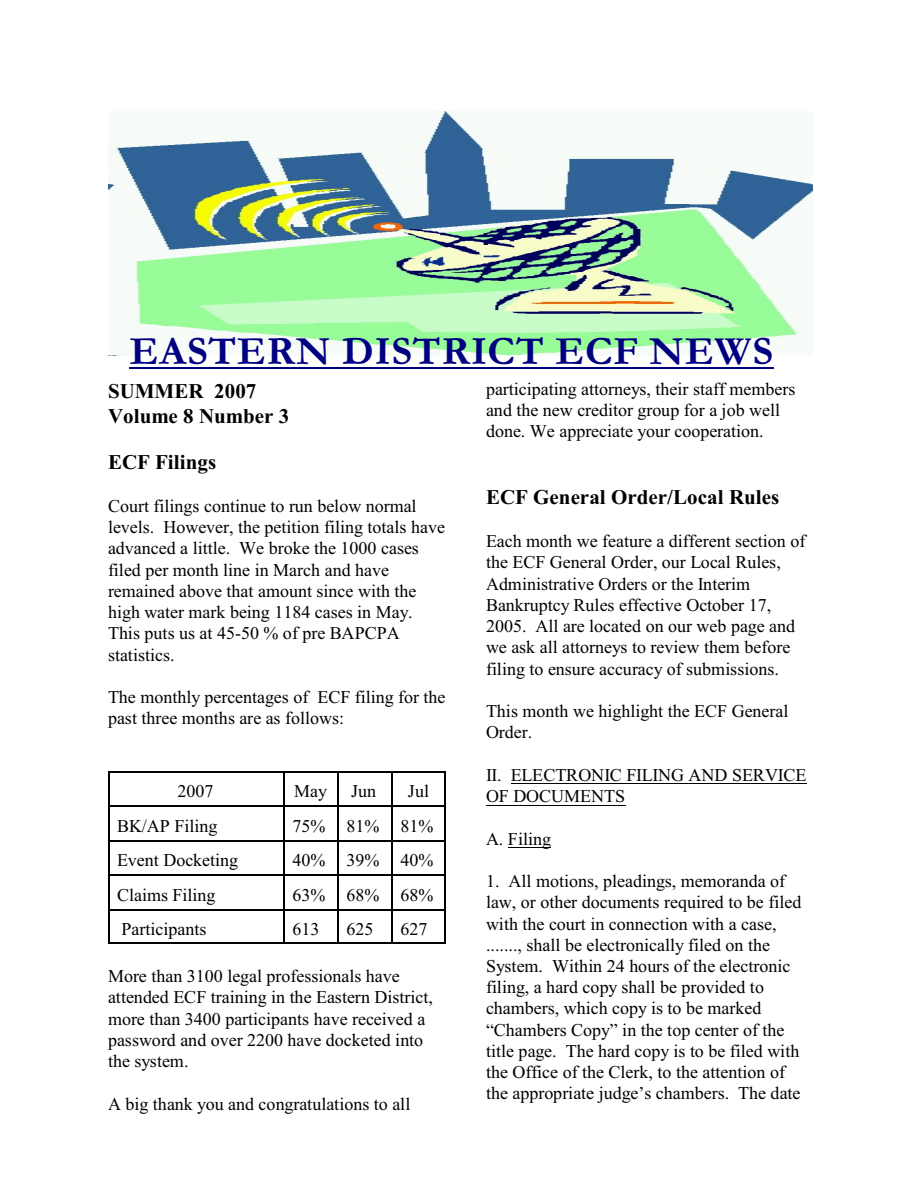
<style>
.page{position:relative;width:918px;height:1188px;background:#fff}
.page>*{position:absolute;margin:0;border:0;box-sizing:border-box;transform-origin:0 0}
.t1{font:700 40.5px "Garamond";letter-spacing:.025em;color:#000080}
.t2{font:700 21px/24.9px "Times New Roman";letter-spacing:.005em;color:#000}
.t3{font:18px/21.3px "Times New Roman";color:#000}
</style>
<div class="page">
<hr style="left:108px;top:771px;width:1px;height:34px;background:#000">
<hr style="left:108px;top:771px;width:175px;height:1px;background:#000">
<hr style="left:284px;top:771px;width:1px;height:34px;background:#000">
<hr style="left:284px;top:771px;width:53px;height:1px;background:#000">
<hr style="left:338px;top:771px;width:1px;height:34px;background:#000">
<hr style="left:338px;top:771px;width:53px;height:1px;background:#000">
<hr style="left:392px;top:771px;width:1px;height:34px;background:#000">
<hr style="left:444px;top:771px;width:1px;height:34px;background:#000">
<hr style="left:392px;top:771px;width:53px;height:1px;background:#000">
<hr style="left:108px;top:806px;width:1px;height:34px;background:#000">
<hr style="left:108px;top:806px;width:175px;height:1px;background:#000">
<hr style="left:284px;top:806px;width:1px;height:34px;background:#000">
<hr style="left:284px;top:806px;width:53px;height:1px;background:#000">
<hr style="left:338px;top:806px;width:1px;height:34px;background:#000">
<hr style="left:338px;top:806px;width:53px;height:1px;background:#000">
<hr style="left:392px;top:806px;width:1px;height:34px;background:#000">
<hr style="left:444px;top:806px;width:1px;height:34px;background:#000">
<hr style="left:392px;top:806px;width:53px;height:1px;background:#000">
<hr style="left:108px;top:840px;width:1px;height:35px;background:#000">
<hr style="left:108px;top:840px;width:175px;height:2px;background:#000">
<hr style="left:284px;top:840px;width:1px;height:35px;background:#000">
<hr style="left:284px;top:840px;width:53px;height:2px;background:#000">
<hr style="left:338px;top:840px;width:1px;height:35px;background:#000">
<hr style="left:338px;top:840px;width:53px;height:2px;background:#000">
<hr style="left:392px;top:840px;width:1px;height:35px;background:#000">
<hr style="left:444px;top:840px;width:1px;height:35px;background:#000">
<hr style="left:392px;top:840px;width:53px;height:2px;background:#000">
<hr style="left:108px;top:875px;width:1px;height:34px;background:#000">
<hr style="left:108px;top:875px;width:175px;height:1px;background:#000">
<hr style="left:284px;top:875px;width:1px;height:34px;background:#000">
<hr style="left:284px;top:875px;width:53px;height:1px;background:#000">
<hr style="left:338px;top:875px;width:1px;height:34px;background:#000">
<hr style="left:338px;top:875px;width:53px;height:1px;background:#000">
<hr style="left:392px;top:875px;width:1px;height:34px;background:#000">
<hr style="left:444px;top:875px;width:1px;height:34px;background:#000">
<hr style="left:392px;top:875px;width:53px;height:1px;background:#000">
<hr style="left:108px;top:909px;width:1px;height:35px;background:#000">
<hr style="left:108px;top:909px;width:175px;height:2px;background:#000">
<hr style="left:108px;top:942px;width:175px;height:2px;background:#000">
<hr style="left:284px;top:909px;width:1px;height:35px;background:#000">
<hr style="left:284px;top:909px;width:53px;height:2px;background:#000">
<hr style="left:284px;top:942px;width:53px;height:2px;background:#000">
<hr style="left:338px;top:909px;width:1px;height:35px;background:#000">
<hr style="left:338px;top:909px;width:53px;height:2px;background:#000">
<hr style="left:338px;top:942px;width:53px;height:2px;background:#000">
<hr style="left:392px;top:909px;width:1px;height:35px;background:#000">
<hr style="left:444px;top:909px;width:1px;height:35px;background:#000">
<hr style="left:392px;top:909px;width:53px;height:2px;background:#000">
<hr style="left:392px;top:942px;width:53px;height:2px;background:#000">
<img style="left:109px;top:112px;width:704px;height:243px">
<hr style="left:511px;top:783px;width:296px;height:1px;background:#000">
<hr style="left:486px;top:805px;width:139px;height:1px;background:#000">
<hr style="left:508px;top:847px;width:43px;height:1px;background:#000">
<hr style="left:130px;top:367px;width:644px;height:2px;background:#000080">
<h1 class="t1" style="left:130px;top:337px;width:645px">EASTERN DISTRICT ECF NEWS</h1>
<p class="t2" style="left:108px;top:381px;width:183px">SUMMER 2007<br>Volume 8 Number 3</p>
<p class="t2" style="left:108px;top:452px;width:110px">ECF Filings</p>
<p class="t3" style="left:108px;top:497px;width:339px">Court filings continue to run below normal levels. However, the petition filing totals have advanced a little. We broke the 1000 cases filed per month line in March and have remained above that amount since with the high water mark being 1184 cases in May.<br>This puts us at 45-50 % of pre BAPCPA statistics.</p>
<p class="t3" style="left:108px;top:688px;width:339px">The monthly percentages of ECF filing for the past three months are as follows:</p>
<p class="t3" style="left:178px;top:782px;width:37px">2007</p>
<p class="t3" style="left:294px;top:782px;width:34px">May</p>
<p class="t3" style="left:351px;top:782px;width:27px">Jun</p>
<p class="t3" style="left:408px;top:782px;width:23px">Jul</p>
<p class="t3" style="left:117px;top:817px;width:102px">BK/AP Filing</p>
<p class="t3" style="left:292px;top:817px;width:142px">75% 81% 81%</p>
<p class="t3" style="left:117px;top:851px;width:123px">Event Docketing</p>
<p class="t3" style="left:293px;top:851px;width:142px">40% 39% 40%</p>
<p class="t3" style="left:117px;top:886px;width:100px">Claims Filing</p>
<p class="t3" style="left:292px;top:886px;width:142px">63% 68% 68%</p>
<p class="t3" style="left:122px;top:920px;width:86px">Participants</p>
<p class="t3" style="left:292px;top:920px;width:28px">613</p>
<p class="t3" style="left:346px;top:920px;width:28px">625</p>
<p class="t3" style="left:400px;top:920px;width:28px">627</p>
<p class="t3" style="left:108px;top:967px;width:326px">More than 3100 legal professionals have attended ECF training in the Eastern District, more than 3400 participants have received a password and over 2200 have docketed into the system.</p>
<p class="t3" style="left:108px;top:1095px;width:304px">A big thank you and congratulations to all</p>
<p class="t3" style="left:486px;top:380px;width:311px">participating attorneys, their staff members and the new creditor group for a job well done. We appreciate your cooperation.</p>
<p class="t2" style="left:486px;top:487px;width:295px">ECF General Order/Local Rules</p>
<p class="t3" style="left:486px;top:532px;width:321px">Each month we feature a different section of the ECF General Order, our Local Rules, Administrative Orders or the Interim Bankruptcy Rules effective October 17, 2005. All are located on our web page and we ask all attorneys to review them before filing to ensure accuracy of submissions.</p>
<p class="t3" style="left:486px;top:702px;width:304px">This month we highlight the ECF General<br>Order.</p>
<p class="t3" style="left:486px;top:766px;width:322px">II. ELECTRONIC FILING AND SERVICE<br>OF DOCUMENTS</p>
<p class="t3" style="left:486px;top:830px;width:67px">A. Filing</p>
<p class="t3" style="left:486px;top:872px;width:317px">1. All motions, pleadings, memoranda of law, or other documents required to be filed with the court in connection with a case, ......., shall be electronically filed on the System. Within 24 hours of the electronic filing, a hard copy shall be provided to chambers, which copy is to be marked “Chambers Copy” in the top center of the title page. The hard copy is to be filed with the Office of the Clerk, to the attention of the appropriate judge’s chambers. The date</p>
</div>
